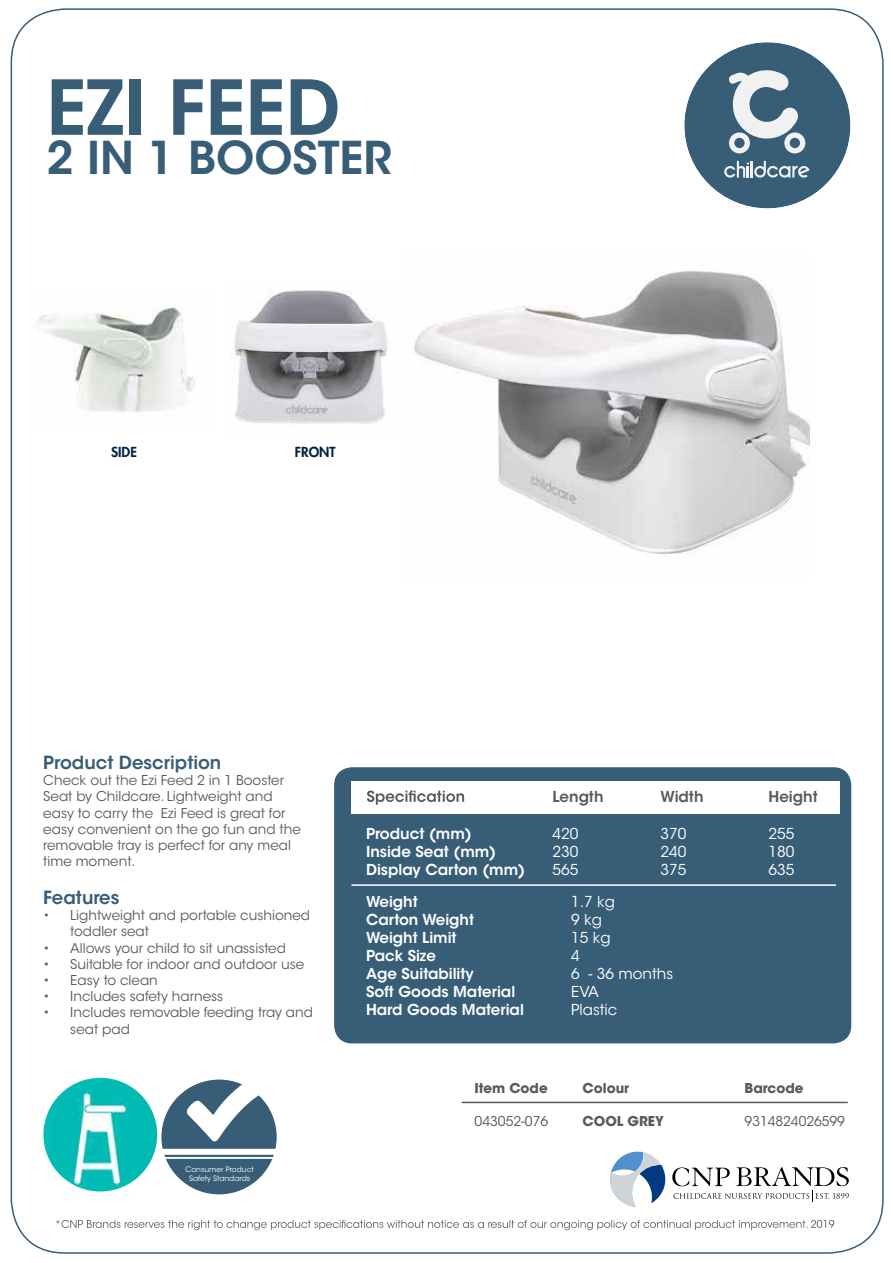
<style>
.page{position:relative;width:893px;height:1263px;background:#fff}
.page>*{position:absolute;margin:0;border:0;box-sizing:border-box;transform-origin:0 0}
.t1{font:600 75px "ITC Avant Garde Std";color:#375d77}
.t2{font:600 45px "ITC Avant Garde Std";color:#375d77}
.t3{font:600 18px "ITC Avant Garde Std";color:#375d77}
.t4{font:600 15px/18px "ITC Avant Garde Std";color:#fff}
.t5{font:15px/18px "ITC Avant Garde Std";color:#fff}
.t6{font:600 15px "ITC Avant Garde Std";color:#58595b}
.t7{font:13.5px/16.2px "ITC Avant Garde Std";color:#58595b}
.t8{font:700 13.5px "ITC Avant Garde Std";color:#58595b}
.t9{font:800 13.5px "Futura Std";color:#002341}
.t10{font:7.5px/9px "ITC Avant Garde Std";color:#fff;text-align:center}
</style>
<div class="page">
<svg style="left:56px;top:1220px;width:778px;height:10px"></svg>
<svg style="left:610px;top:1151px;width:56px;height:56px"></svg>
<svg style="left:672px;top:1167px;width:177px;height:34px"></svg>
<hr style="left:462px;top:1102px;width:386px;height:1px;background:#58595b">
<div style="left:684px;top:42px;width:166px;height:166px;background:#375d77;border-radius:50%"></div>
<svg style="left:729px;top:70px;width:77px;height:83px"></svg>
<svg style="left:724px;top:161px;width:85px;height:17px"></svg>
<img style="left:413px;top:271px;width:396px;height:284px">
<div style="left:334px;top:767px;width:517px;height:276px;background:#375d77;border-radius:18px"></div>
<hr style="left:351px;top:884px;width:485px;height:2px;background:#fff">
<div style="left:351px;top:781px;width:489px;height:32px;background:#fff"></div>
<svg style="left:367px;top:790px;width:97px;height:15px"></svg>
<img style="left:37px;top:306px;width:158px;height:106px">
<img style="left:234px;top:290px;width:153px;height:134px">
<div style="left:161px;top:1079px;width:116px;height:115px;background:#375d77;border-radius:50%"></div>
<div style="left:161px;top:1149px;width:116px;height:6px;background:#fff"></div>
<hr style="left:161px;top:1157px;width:116px;height:2px;background:#fff">
<svg style="left:185px;top:1079px;width:77px;height:63px"></svg>
<img style="left:43px;top:1078px;width:114px;height:113px;border-radius:57px">
<h1 class="t1" style="left:46px;top:60px;width:295px">EZI FEED</h1>
<h2 class="t2" style="left:46px;top:129px;width:347px">2 IN 1 BOOSTER</h2>
<p class="t9" style="left:111px;top:444px;width:27px">SIDE</p>
<p class="t9" style="left:295px;top:444px;width:42px">FRONT</p>
<h3 class="t3" style="left:43px;top:751px;width:180px">Product Description</h3>
<p class="t7" style="left:43px;top:772px;width:259px">Check out the Ezi Feed 2 in 1 Booster<br>Seat by Childcare. Lightweight and easy to carry the Ezi Feed is great for easy convenient on the go fun and the removable tray is perfect for any meal time moment.</p>
<h3 class="t3" style="left:43px;top:886px;width:78px">Features</h3>
<p class="t7" style="left:70px;top:907px;width:241px;text-indent:-27px">• Lightweight and portable cushioned toddler seat</p>
<p class="t7" style="left:43px;top:940px;width:244px">• Allows your child to sit unassisted</p>
<p class="t7" style="left:43px;top:956px;width:263px">• Suitable for indoor and outdoor use</p>
<p class="t7" style="left:43px;top:972px;width:116px">• Easy to clean</p>
<p class="t7" style="left:43px;top:988px;width:182px">• Includes safety harness</p>
<p class="t7" style="left:70px;top:1005px;width:244px;text-indent:-27px">• Includes removable feeding tray and seat pad</p>
<p class="t10" style="left:185px;top:1164px;width:70px">Consumer Product<br>Safety Standards</p>
<p class="t6" style="left:552px;top:787px;width:53px">Length</p>
<p class="t6" style="left:660px;top:787px;width:45px">Width</p>
<p class="t6" style="left:768px;top:787px;width:51px">Height</p>
<p class="t5" style="left:552px;top:824px;width:27px">420</p>
<p class="t5" style="left:660px;top:824px;width:27px">370</p>
<p class="t5" style="left:768px;top:824px;width:27px">255</p>
<p class="t5" style="left:552px;top:842px;width:27px">230</p>
<p class="t5" style="left:660px;top:842px;width:27px">240</p>
<p class="t5" style="left:768px;top:842px;width:27px">180</p>
<p class="t5" style="left:552px;top:860px;width:27px">565</p>
<p class="t5" style="left:660px;top:860px;width:27px">375</p>
<p class="t5" style="left:768px;top:860px;width:27px">635</p>
<p class="t4" style="left:366px;top:824px;width:161px">Product (mm)<br>Inside Seat (mm)<br>Display Carton (mm)</p>
<p class="t4" style="left:366px;top:892px;width:159px">Weight<br>Carton Weight<br>Weight Limit<br>Pack Size<br>Age Suitability<br>Soft Goods Material<br>Hard Goods Material</p>
<p class="t5" style="left:571px;top:892px;width:103px">1.7 kg<br>9 kg<br>15 kg<br>4<br>6 - 36 months<br>EVA<br>Plastic</p>
<p class="t8" style="left:475px;top:1079px;width:75px">Item Code</p>
<p class="t8" style="left:583px;top:1079px;width:48px">Colour</p>
<p class="t8" style="left:745px;top:1079px;width:60px">Barcode</p>
<p class="t7" style="left:475px;top:1113px;width:75px">043052-076</p>
<p class="t8" style="left:583px;top:1112px;width:83px">COOL GREY</p>
<p class="t7" style="left:745px;top:1113px;width:102px">9314824026599</p>
</div>
